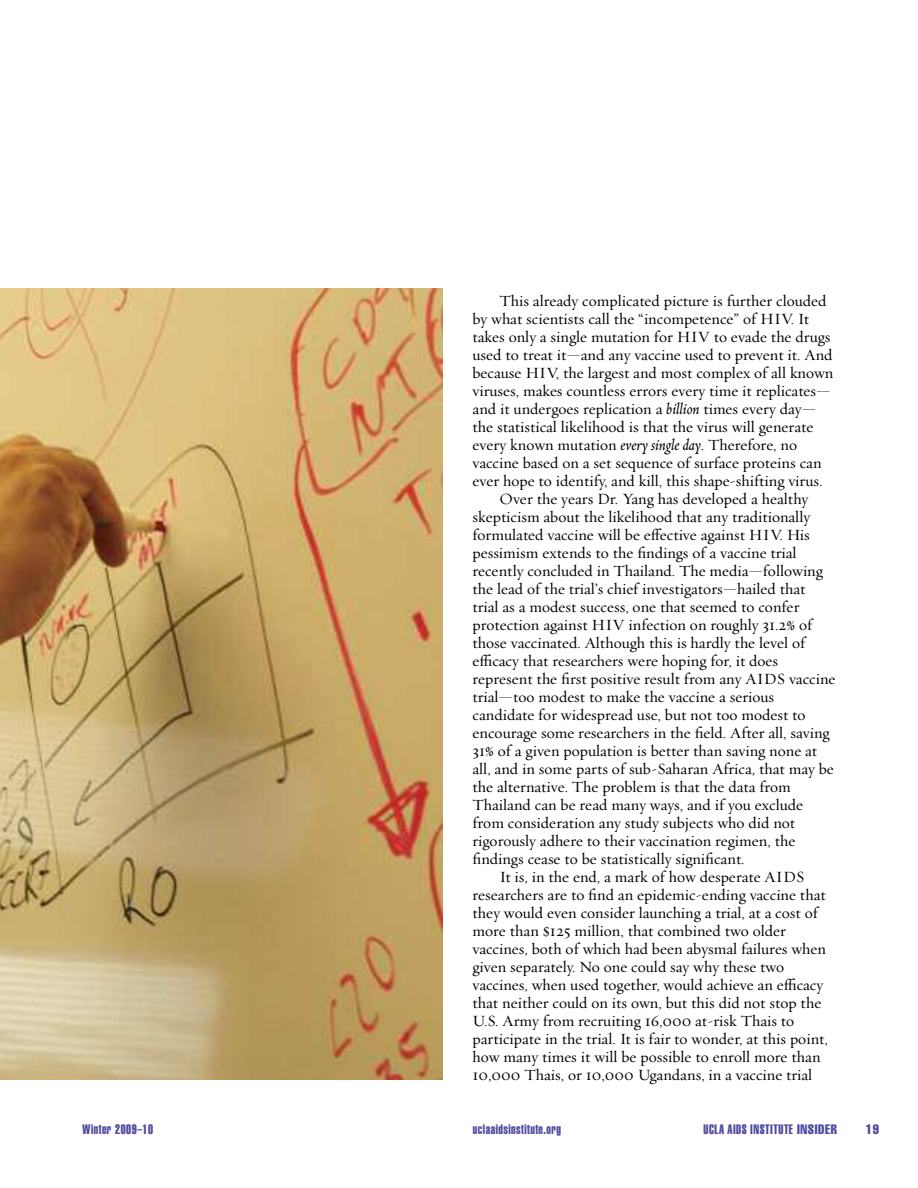
<style>
.page{position:relative;width:918px;height:1188px;background:#fff}
.page>*{position:absolute;margin:0;border:0;box-sizing:border-box;transform-origin:0 0}
.t1{font:15.75px "Requiem Text HTF Roman";color:#000}
.t2{font:13.5px "Helvetica Extra Compressed";letter-spacing:.035em;color:#504a9e}
.t3{font:extra-condensed 13.5px "Helvetica";color:#504a9e}
.s1{font-family:"Requiem Text HTF Italic"}
.s2{font-family:"Helvetica";font-stretch:extra-condensed}
</style>
<div class="page">
<img style="left:0;top:288px;width:443px;height:792px">
<p class="t1" style="left:500px;top:291px;width:329px">This already complicated picture is further clouded</p>
<p class="t1" style="left:472px;top:309px;width:338px">by what scientists call the “incompetence” of HIV. It</p>
<p class="t1" style="left:473px;top:327px;width:360px">takes only a single mutation for HIV to evade the drugs</p>
<p class="t1" style="left:472px;top:345px;width:362px">used to treat it—and any vaccine used to prevent it. And</p>
<p class="t1" style="left:472px;top:363px;width:362px">because HIV, the largest and most complex of all known</p>
<p class="t1" style="left:472px;top:381px;width:360px">viruses, makes countless errors every time it replicates—</p>
<p class="t1" style="left:472px;top:399px;width:345px">and it undergoes replication a <span class="s1">billion</span> times every day—</p>
<p class="t1" style="left:472px;top:417px;width:342px">the statistical likelihood is that the virus will generate</p>
<p class="t1" style="left:472px;top:435px;width:326px">every known mutation <span class="s1">every single day</span>. Therefore, no</p>
<p class="t1" style="left:472px;top:453px;width:351px">vaccine based on a set sequence of surface proteins can</p>
<p class="t1" style="left:472px;top:471px;width:352px">ever hope to identify, and kill, this shape-shifting virus.</p>
<p class="t1" style="left:499px;top:489px;width:310px">Over the years Dr. Yang has developed a healthy</p>
<p class="t1" style="left:472px;top:507px;width:339px">skepticism about the likelihood that any traditionally</p>
<p class="t1" style="left:472px;top:525px;width:339px">formulated vaccine will be eΩective against HIV. His</p>
<p class="t1" style="left:472px;top:543px;width:326px">pessimism extends to the findings of a vaccine trial</p>
<p class="t1" style="left:472px;top:561px;width:352px">recently concluded in Thailand. The media—following</p>
<p class="t1" style="left:472px;top:579px;width:334px">the lead of the trial’s chief investigators—hailed that</p>
<p class="t1" style="left:472px;top:597px;width:328px">trial as a modest success, one that seemed to confer</p>
<p class="t1" style="left:472px;top:615px;width:341px">protection against HIV infection on roughly 31.2% of</p>
<p class="t1" style="left:472px;top:633px;width:334px">those vaccinated. Although this is hardly the level of</p>
<p class="t1" style="left:472px;top:651px;width:307px">e≈cacy that researchers were hoping for, it does</p>
<p class="t1" style="left:472px;top:669px;width:364px">represent the first positive result from any AIDS vaccine</p>
<p class="t1" style="left:472px;top:687px;width:303px">trial—too modest to make the vaccine a serious</p>
<p class="t1" style="left:472px;top:705px;width:335px">candidate for widespread use, but not too modest to</p>
<p class="t1" style="left:472px;top:723px;width:359px">encourage some researchers in the field. After all, saving</p>
<p class="t1" style="left:472px;top:741px;width:346px">31% of a given population is better than saving none at</p>
<p class="t1" style="left:472px;top:759px;width:363px">all, and in some parts of sub-Saharan Africa, that may be</p>
<p class="t1" style="left:472px;top:777px;width:320px">the alternative. The problem is that the data from</p>
<p class="t1" style="left:472px;top:795px;width:332px">Thailand can be read many ways, and if you exclude</p>
<p class="t1" style="left:472px;top:813px;width:324px">from consideration any study subjects who did not</p>
<p class="t1" style="left:472px;top:831px;width:324px">rigorously adhere to their vaccination regimen, the</p>
<p class="t1" style="left:472px;top:849px;width:274px">findings cease to be statistically significant.</p>
<p class="t1" style="left:499px;top:867px;width:306px">It is, in the end, a mark of how desperate AIDS</p>
<p class="t1" style="left:472px;top:885px;width:355px">researchers are to find an epidemic-ending vaccine that</p>
<p class="t1" style="left:472px;top:903px;width:347px">they would even consider launching a trial, at a cost of</p>
<p class="t1" style="left:472px;top:921px;width:315px">more than $125 million, that combined two older</p>
<p class="t1" style="left:472px;top:939px;width:355px">vaccines, both of which had been abysmal failures when</p>
<p class="t1" style="left:472px;top:957px;width:313px">given separately. No one could say why these two</p>
<p class="t1" style="left:472px;top:975px;width:352px">vaccines, when used together, would achieve an e≈cacy</p>
<p class="t1" style="left:472px;top:993px;width:350px">that neither could on its own, but this did not stop the</p>
<p class="t1" style="left:472px;top:1011px;width:323px">U.S. Army from recruiting 16,000 at-risk Thais to</p>
<p class="t1" style="left:472px;top:1029px;width:357px">participate in the trial. It is fair to wonder, at this point,</p>
<p class="t1" style="left:472px;top:1047px;width:350px">how many times it will be possible to enroll more than</p>
<p class="t1" style="left:472px;top:1065px;width:341px">10,000 Thais, or 10,000 Ugandans, in a vaccine trial</p>
<p class="t2" style="left:82px;top:1124px;width:72px">Winter 2009–10</p>
<p class="t2" style="left:473px;top:1124px;width:90px">uclaaidsinstitute.org</p>
<p class="t2" style="left:704px;top:1124px;width:135px">UCLA AIDS INSTITUTE <span class="s2">INSIDER</span></p>
<p class="t3" style="left:866px;top:1124px;width:15px">19</p>
</div>
